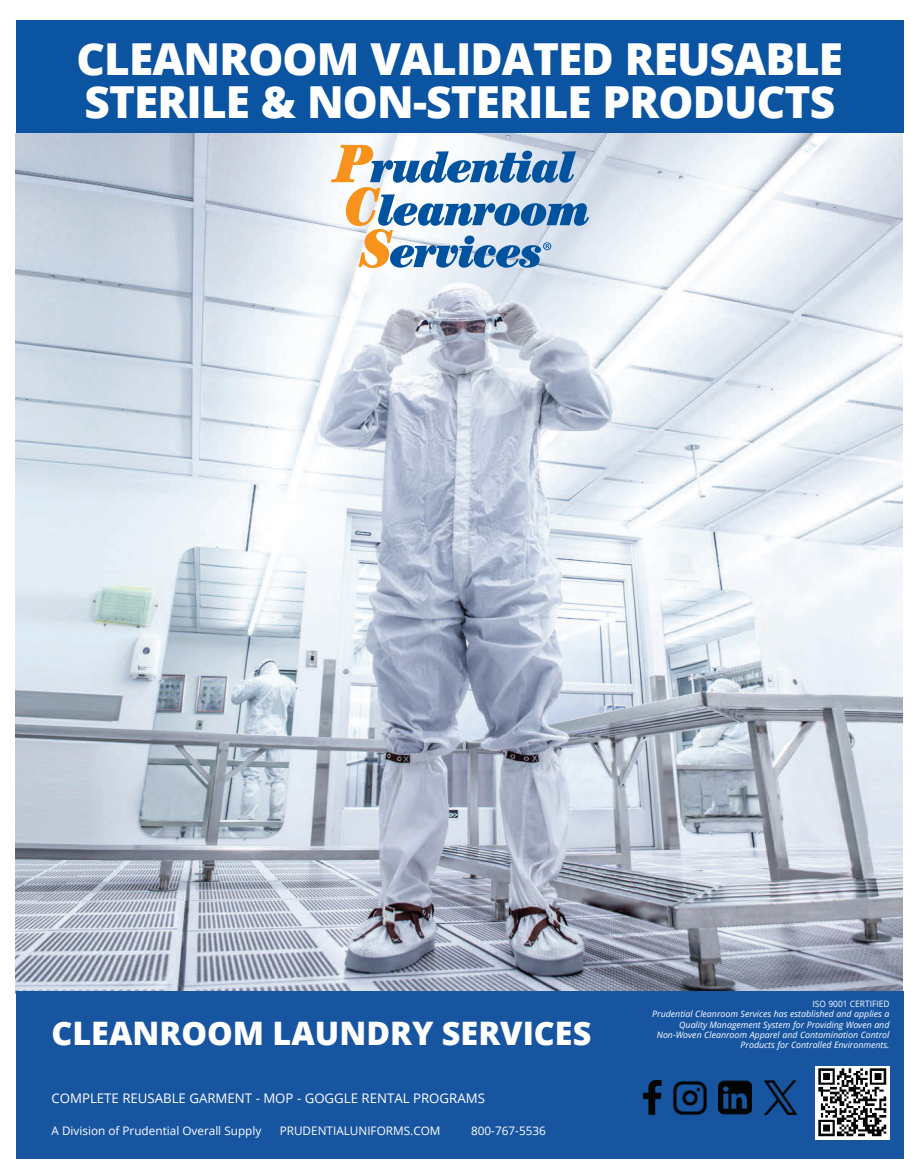
<style>
.page{position:relative;width:918px;height:1175px;background:#fff}
.page>*{position:absolute;margin:0;border:0;box-sizing:border-box;transform-origin:0 0}
.t1{font:800 44.1px/42.6px "Open Sans";letter-spacing:-.02em;color:#fff}
.t2{font:800 32.4px "Open Sans";color:#fff}
.t3{font:13.2px "Open Sans";color:#fff}
.t4{font:11.7px "Open Sans";color:#fff}
.t5{font:italic 8.85px/10.4px "Open Sans";color:#fff;text-align:right}
.t6{font:8.85px "Open Sans";color:#fff;scale:.95 1}
</style>
<div class="page">
<img style="left:16px;top:133px;width:886px;height:857px">
<div style="left:16px;top:990px;width:888px;height:168px;background:#1855a1"></div>
<svg style="left:331px;top:145px;width:258px;height:123px"></svg>
<div style="left:16px;top:20px;width:888px;height:112px;background:#0a54a1"></div>
<img style="left:816px;top:1066px;width:73px;height:73px">
<img style="left:642px;top:1080px;width:20px;height:34px">
<img style="left:673px;top:1081px;width:34px;height:34px">
<img style="left:719px;top:1080px;width:33px;height:35px">
<img style="left:764px;top:1080px;width:32px;height:34px">
<h1 class="t1" style="left:77px;top:36px;width:768px">CLEANROOM VALIDATED REUSABLE<br>STERILE &amp; NON-STERILE PRODUCTS</h1>
<h2 class="t2" style="left:52px;top:1008px;width:541px">CLEANROOM LAUNDRY SERVICES</h2>
<h3 class="t3" style="left:52px;top:1088px;width:435px">COMPLETE REUSABLE GARMENT - MOP - GOGGLE RENTAL PROGRAMS</h3>
<h3 class="t4" style="left:52px;top:1122px;width:211px">A Division of Prudential Overall Supply</h3>
<h3 class="t4" style="left:280px;top:1122px;width:162px">PRUDENTIALUNIFORMS.COM</h3>
<h3 class="t4" style="left:471px;top:1122px;width:76px">800-767-5536</h3>
<p class="t6" style="left:813px;top:997px;width:83px">ISO 9001 CERTIFIED</p>
<p class="t5" style="left:652px;top:1008px;width:239px">Prudential Cleanroom Services has established and applies a Quality Management System for Providing Woven and Non-Woven Cleanroom Apparel and Contamination Control Products for Controlled Environments.</p>
</div>
